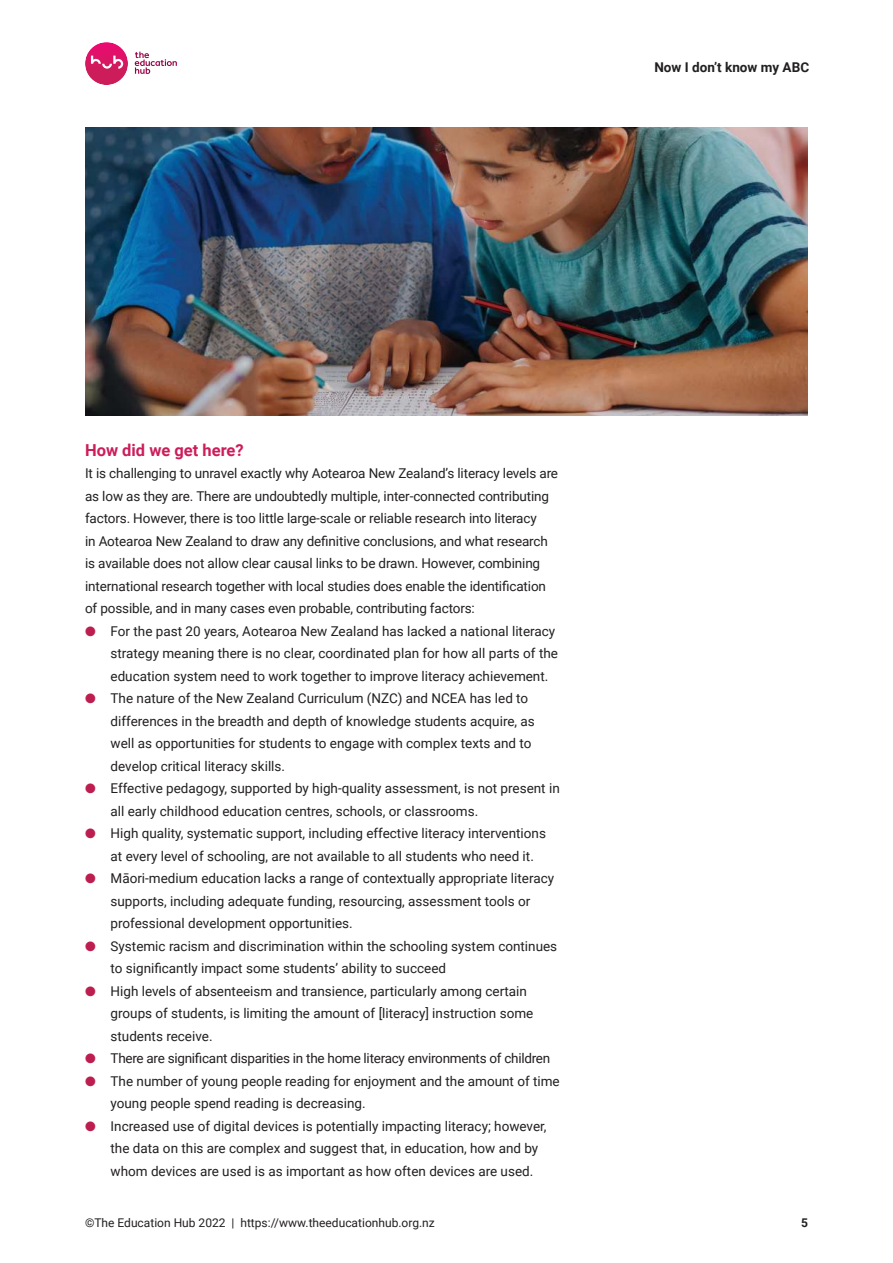
<style>
.page{position:relative;width:893px;height:1263px;background:#fff}
.page>*{position:absolute;margin:0;border:0;box-sizing:border-box;transform-origin:0 0}
.t1{font:700 16.5px "Roboto";color:#cc1d5a}
.t2{font:13.5px/22.5px "Roboto";color:#221f1f}
.t3{font:13.5px "Roboto";letter-spacing:-.02em;color:#221f1f}
.t4{font:700 13.5px "Roboto";color:#221f1f}
.t5{font:12px "Roboto";color:#221f1f}
.t6{font:700 12px "Roboto";color:#221f1f}
.s1{color:#bd1e50}
</style>
<div class="page">
<img style="left:85px;top:42px;width:43px;height:43px">
<svg style="left:91px;top:56px;width:32px;height:13px"></svg>
<svg style="left:135px;top:52px;width:42px;height:22px"></svg>
<img style="left:85px;top:128px;width:723px;height:288px">
<p class="t4" style="left:654px;top:62px;width:156px">Now I don’t know my ABC</p>
<p class="t1" style="left:85px;top:443px;width:160px">How did we get here?</p>
<p class="t2" style="left:85px;top:463px;width:475px">It is challenging to unravel exactly why Aotearoa New Zealand’s literacy levels are as low as they are. There are undoubtedly multiple, inter-connected contributing factors. However, there is too little large-scale or reliable research into literacy<br>in Aotearoa New Zealand to draw any definitive conclusions, and what research is available does not allow clear causal links to be drawn. However, combining international research together with local studies does enable the identification of possible, and in many cases even probable, contributing factors:</p>
<p class="t2" style="left:111px;top:620px;width:449px;text-indent:-26px"><span class="s1">●</span> For the past 20 years, Aotearoa New Zealand has lacked a national literacy strategy meaning there is no clear, coordinated plan for how all parts of the education system need to work together to improve literacy achievement.</p>
<p class="t2" style="left:111px;top:688px;width:426px;text-indent:-26px"><span class="s1">●</span> The nature of the New Zealand Curriculum (NZC) and NCEA has led to differences in the breadth and depth of knowledge students acquire, as well as opportunities for students to engage with complex texts and to develop critical literacy skills.</p>
<p class="t2" style="left:111px;top:778px;width:451px;text-indent:-26px"><span class="s1">●</span> Effective pedagogy, supported by high-quality assessment, is not present in all early childhood education centres, schools, or classrooms.</p>
<p class="t2" style="left:111px;top:823px;width:437px;text-indent:-26px"><span class="s1">●</span> High quality, systematic support, including effective literacy interventions at every level of schooling, are not available to all students who need it.</p>
<p class="t2" style="left:111px;top:867px;width:445px;text-indent:-26px"><span class="s1">●</span> Māori-medium education lacks a range of contextually appropriate literacy supports, including adequate funding, resourcing, assessment tools or professional development opportunities.</p>
<p class="t2" style="left:111px;top:935px;width:448px;text-indent:-26px"><span class="s1">●</span> Systemic racism and discrimination within the schooling system continues to significantly impact some students’ ability to succeed</p>
<p class="t2" style="left:111px;top:980px;width:424px;text-indent:-26px"><span class="s1">●</span> High levels of absenteeism and transience, particularly among certain groups of students, is limiting the amount of [literacy] instruction some students receive.</p>
<p class="t3" style="left:85px;top:1049px;width:467px"><span class="s1">●</span> There are significant disparities in the home literacy environments of children</p>
<p class="t2" style="left:111px;top:1070px;width:451px;text-indent:-26px"><span class="s1">●</span> The number of young people reading for enjoyment and the amount of time young people spend reading is decreasing.</p>
<p class="t2" style="left:111px;top:1115px;width:438px;text-indent:-26px"><span class="s1">●</span> Increased use of digital devices is potentially impacting literacy; however, the data on this are complex and suggest that, in education, how and by whom devices are used is as important as how often devices are used.</p>
<p class="t5" style="left:85px;top:1217px;width:351px">©The Education Hub 2022 | https://www.theeducationhub.org.nz</p>
<p class="t6" style="left:801px;top:1218px;width:8px">5</p>
</div>
